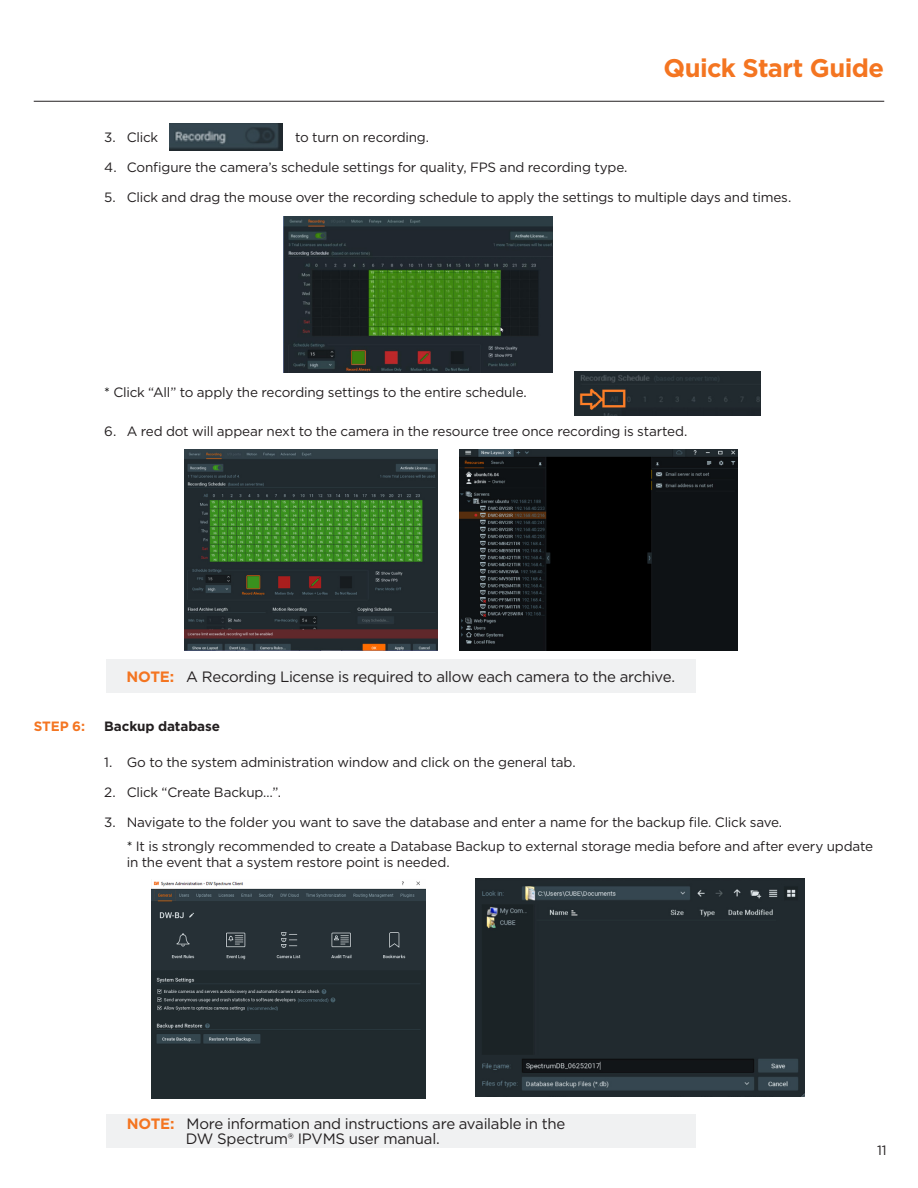
<style>
.page{position:relative;width:918px;height:1188px;background:#fff}
.page>*{position:absolute;margin:0;border:0;box-sizing:border-box;transform-origin:0 0}
.t1{font:700 25.5px "Gotham";letter-spacing:-.025em;color:#f47521}
.t2{font:15px/15px "Gotham";letter-spacing:-.02em;color:#231f20}
.t3{font:13.5px/16.5px "Gotham";letter-spacing:-.015em;color:#231f20}
.t4{font:700 13.5px "Gotham";letter-spacing:-.01em;color:#231f20}
.t5{font:700 13.5px "Gotham";color:#f47521}
.s1{color:#000}
.s2{font-weight:700;color:#f47521}
</style>
<div class="page">
<hr style="left:34px;top:101px;width:850px;height:1px;background:#231f20">
<img style="left:170px;top:123px;width:113px;height:27px">
<img style="left:284px;top:216px;width:268px;height:156px">
<img style="left:185px;top:449px;width:253px;height:202px">
<img style="left:574px;top:371px;width:187px;height:44px">
<img style="left:459px;top:449px;width:278px;height:202px">
<img style="left:151px;top:881px;width:275px;height:218px">
<img style="left:476px;top:879px;width:328px;height:217px">
<div style="left:106px;top:1114px;width:590px;height:34px;background:#f0f1f2"></div>
<div style="left:106px;top:659px;width:590px;height:34px;background:#f0f1f2"></div>
<p class="t1" style="left:663px;top:51px;width:222px">Quick Start Guide</p>
<p class="t3" style="left:104px;top:129px;width:56px">3. Click</p>
<p class="t3" style="left:295px;top:129px;width:135px">to turn on recording.</p>
<p class="t3" style="left:104px;top:159px;width:525px">4. Configure the camera’s schedule settings for quality, FPS and recording type.</p>
<p class="t3" style="left:104px;top:189px;width:689px">5. Click and drag the mouse over the recording schedule to apply the settings to multiple days and times.</p>
<p class="t3" style="left:104px;top:384px;width:424px"><span class="s1">*</span> Click “All” to apply the recording settings to the entire schedule.</p>
<p class="t3" style="left:104px;top:422px;width:585px">6. A red dot will appear next to the camera in the resource tree once recording is started.</p>
<p class="t2" style="left:127px;top:669px;width:550px"><span class="s2">NOTE:</span> A Recording License is required to allow each camera to the archive.</p>
<p class="t5" style="left:34px;top:717px;width:53px">STEP 6:</p>
<p class="t4" style="left:104px;top:717px;width:117px">Backup database</p>
<p class="t3" style="left:104px;top:754px;width:473px">1. Go to the system administration window and click on the general tab.</p>
<p class="t3" style="left:104px;top:784px;width:178px">2. Click “Create Backup…”.</p>
<p class="t3" style="left:104px;top:814px;width:680px">3. Navigate to the folder you want to save the database and enter a name for the backup file. Click save.</p>
<p class="t3" style="left:127px;top:837px;width:748px"><span class="s1">*</span> It is strongly recommended to create a Database Backup to external storage media before and after every update in the event that a system restore point is needed.</p>
<p class="t2" style="left:186px;top:1116px;width:381px;text-indent:-59px"><span class="s2">NOTE:</span> More information and instructions are available in the<br>DW Spectrum® IPVMS user manual.</p>
<p class="t3" style="left:877px;top:1142px;width:11px">11</p>
</div>
